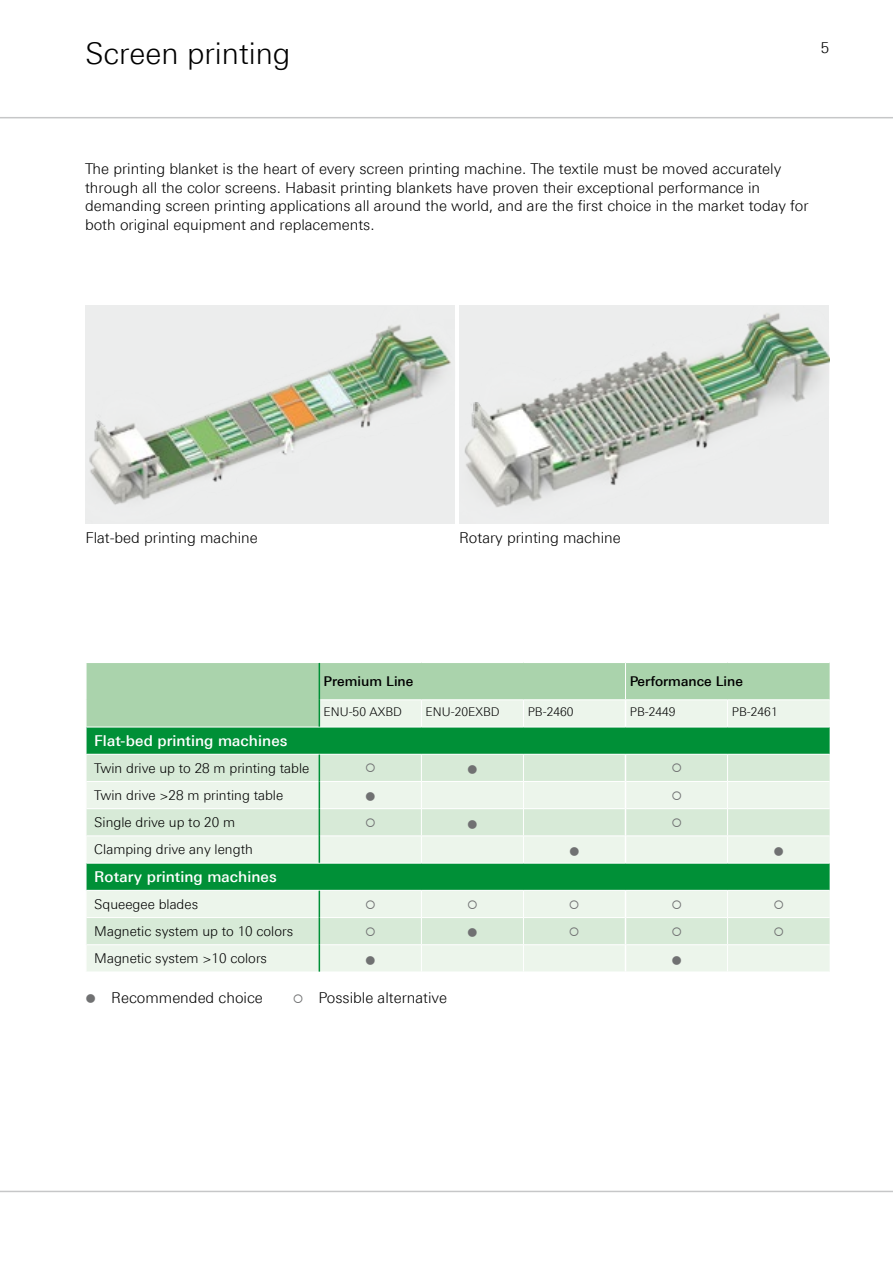
<style>
.page{position:relative;width:893px;height:1263px;background:#fff}
.page>*{position:absolute;margin:0;border:0;box-sizing:border-box;transform-origin:0 0}
.t1{font:300 30px "Linotype Univers 330";color:#000}
.t2{font:300 15px/18.8px "Linotype Univers 330";color:#000}
.t3{font:500 15px "Linotype Univers 530";letter-spacing:.005em;color:#fff}
.t4{font:15px "Wingdings";color:#707172}
.t5{font:300 13.5px "Linotype Univers 330";color:#000}
.t6{font:500 13.5px "Linotype Univers 530";color:#000}
.t7{font:300 12px "Linotype Univers 330";color:#000}
.s1{color:#707172}
</style>
<div class="page">
<div style="left:87px;top:663px;width:743px;height:64px;background:#aad3ac"></div>
<div style="left:87px;top:728px;width:743px;height:26px;background:#009037"></div>
<div style="left:87px;top:755px;width:743px;height:26px;background:#d7ead7"></div>
<svg style="left:87px;top:782px;width:743px;height:189px;background:#c4e3cb"></svg>
<hr style="left:625px;top:663px;width:1px;height:36px;background:#fff">
<hr style="left:87px;top:863px;width:232px;height:1px;background:#fff">
<hr style="left:319px;top:863px;width:102px;height:1px;background:#fff">
<hr style="left:421px;top:863px;width:102px;height:1px;background:#fff">
<hr style="left:523px;top:863px;width:102px;height:1px;background:#fff">
<hr style="left:625px;top:863px;width:103px;height:1px;background:#fff">
<hr style="left:728px;top:863px;width:102px;height:1px;background:#fff">
<hr style="left:87px;top:808px;width:232px;height:1px;background:#fff">
<hr style="left:320px;top:808px;width:101px;height:1px;background:#fff">
<hr style="left:421px;top:808px;width:102px;height:1px;background:#fff">
<hr style="left:523px;top:808px;width:102px;height:1px;background:#fff">
<hr style="left:626px;top:808px;width:102px;height:1px;background:#fff">
<hr style="left:728px;top:808px;width:102px;height:1px;background:#fff">
<hr style="left:87px;top:835px;width:232px;height:1px;background:#fff">
<hr style="left:320px;top:835px;width:101px;height:1px;background:#fff">
<hr style="left:421px;top:835px;width:102px;height:1px;background:#fff">
<svg style="left:421px;top:755px;width:1px;height:108px"></svg>
<hr style="left:523px;top:835px;width:102px;height:1px;background:#fff">
<svg style="left:523px;top:755px;width:1px;height:108px"></svg>
<hr style="left:626px;top:835px;width:102px;height:1px;background:#fff">
<hr style="left:728px;top:835px;width:102px;height:1px;background:#fff">
<svg style="left:727px;top:755px;width:1px;height:108px"></svg>
<hr style="left:87px;top:917px;width:232px;height:1px;background:#fff">
<hr style="left:320px;top:917px;width:101px;height:1px;background:#fff">
<hr style="left:421px;top:917px;width:102px;height:1px;background:#fff">
<hr style="left:523px;top:917px;width:102px;height:1px;background:#fff">
<hr style="left:626px;top:917px;width:102px;height:1px;background:#fff">
<hr style="left:728px;top:917px;width:102px;height:1px;background:#fff">
<hr style="left:87px;top:944px;width:232px;height:1px;background:#fff">
<hr style="left:320px;top:944px;width:101px;height:1px;background:#fff">
<hr style="left:421px;top:944px;width:102px;height:1px;background:#fff">
<svg style="left:421px;top:891px;width:1px;height:80px"></svg>
<hr style="left:523px;top:944px;width:102px;height:1px;background:#fff">
<svg style="left:523px;top:891px;width:1px;height:80px"></svg>
<hr style="left:626px;top:944px;width:102px;height:1px;background:#fff">
<hr style="left:728px;top:944px;width:102px;height:1px;background:#fff">
<svg style="left:727px;top:891px;width:1px;height:80px"></svg>
<hr style="left:87px;top:890px;width:232px;height:1px;background:#fff">
<hr style="left:319px;top:890px;width:102px;height:1px;background:#fff">
<hr style="left:421px;top:890px;width:102px;height:1px;background:#fff">
<hr style="left:523px;top:890px;width:102px;height:1px;background:#fff">
<hr style="left:625px;top:890px;width:103px;height:1px;background:#fff">
<hr style="left:728px;top:890px;width:102px;height:1px;background:#fff">
<hr style="left:320px;top:699px;width:101px;height:1px;background:#fff">
<hr style="left:421px;top:699px;width:102px;height:1px;background:#fff">
<hr style="left:523px;top:699px;width:102px;height:1px;background:#fff">
<hr style="left:625px;top:699px;width:103px;height:1px;background:#fff">
<hr style="left:728px;top:699px;width:102px;height:1px;background:#fff">
<svg style="left:625px;top:755px;width:1px;height:108px"></svg>
<svg style="left:625px;top:891px;width:1px;height:80px"></svg>
<hr style="left:319px;top:663px;width:1px;height:37px;background:#009037">
<div style="left:319px;top:700px;width:511px;height:27px;background:#ecf5eb"></div>
<svg style="left:319px;top:755px;width:1px;height:108px"></svg>
<svg style="left:319px;top:891px;width:1px;height:80px"></svg>
<hr style="left:0;top:117px;width:893px;height:1px;background:#c6c7c8">
<hr style="left:0;top:1191px;width:893px;height:1px;background:#c6c7c8">
<img style="left:459px;top:306px;width:370px;height:217px">
<img style="left:85px;top:306px;width:370px;height:217px">
<svg style="left:366px;top:764px;width:9px;height:8px"></svg>
<svg style="left:672px;top:764px;width:9px;height:8px"></svg>
<svg style="left:672px;top:791px;width:9px;height:9px"></svg>
<svg style="left:366px;top:818px;width:9px;height:9px"></svg>
<svg style="left:672px;top:818px;width:9px;height:9px"></svg>
<svg style="left:366px;top:900px;width:9px;height:8px"></svg>
<svg style="left:468px;top:900px;width:9px;height:8px"></svg>
<svg style="left:570px;top:900px;width:9px;height:8px"></svg>
<svg style="left:672px;top:900px;width:9px;height:8px"></svg>
<svg style="left:774px;top:900px;width:9px;height:8px"></svg>
<svg style="left:366px;top:927px;width:9px;height:9px"></svg>
<svg style="left:570px;top:927px;width:9px;height:9px"></svg>
<svg style="left:672px;top:927px;width:9px;height:9px"></svg>
<svg style="left:774px;top:927px;width:9px;height:9px"></svg>
<h1 class="t1" style="left:85px;top:36px;width:207px">Screen printing</h1>
<p class="t2" style="left:821px;top:39px;width:10px">5</p>
<p class="t2" style="left:85px;top:159px;width:725px">The printing blanket is the heart of every screen printing machine. The textile must be moved accurately through all the color screens. Habasit printing blankets have proven their exceptional performance in demanding screen printing applications all around the world, and are the first choice in the market today for both original equipment and replacements.</p>
<p class="t2" style="left:85px;top:528px;width:174px">Flat-bed printing machine</p>
<p class="t2" style="left:459px;top:528px;width:163px">Rotary printing machine</p>
<p class="t6" style="left:324px;top:673px;width:91px">Premium Line</p>
<p class="t6" style="left:630px;top:673px;width:115px">Performance Line</p>
<p class="t7" style="left:324px;top:704px;width:80px">ENU-50 AXBD</p>
<p class="t7" style="left:426px;top:704px;width:75px">ENU-20EXBD</p>
<p class="t7" style="left:528px;top:704px;width:47px">PB-2460</p>
<p class="t7" style="left:630px;top:704px;width:47px">PB-2449</p>
<p class="t7" style="left:732px;top:704px;width:47px">PB-2461</p>
<p class="t3" style="left:94px;top:732px;width:195px">Flat-bed printing machines</p>
<p class="t5" style="left:94px;top:760px;width:217px">Twin drive up to 28 m printing table</p>
<p class="t4" style="left:467px;top:762px;width:13px">●</p>
<p class="t5" style="left:94px;top:787px;width:190px">Twin drive &gt;28 m printing table</p>
<p class="t4" style="left:365px;top:789px;width:13px">●</p>
<p class="t5" style="left:94px;top:814px;width:142px">Single drive up to 20 m</p>
<p class="t4" style="left:467px;top:816px;width:13px">●</p>
<p class="t5" style="left:94px;top:842px;width:160px">Clamping drive any length</p>
<p class="t4" style="left:569px;top:843px;width:13px">●</p>
<p class="t4" style="left:773px;top:843px;width:13px">●</p>
<p class="t3" style="left:94px;top:868px;width:184px">Rotary printing machines</p>
<p class="t5" style="left:94px;top:896px;width:105px">Squeegee blades</p>
<p class="t5" style="left:94px;top:923px;width:200px">Magnetic system up to 10 colors</p>
<p class="t4" style="left:467px;top:925px;width:13px">●</p>
<p class="t5" style="left:94px;top:950px;width:174px">Magnetic system &gt;10 colors</p>
<p class="t4" style="left:365px;top:952px;width:13px">●</p>
<p class="t4" style="left:671px;top:952px;width:13px">●</p>
<p class="t2" style="left:85px;top:988px;width:179px"><span class="s1">●</span> Recommended choice</p>
<p class="t2" style="left:293px;top:988px;width:156px"><span class="s1">○</span> Possible alternative</p>
</div>
